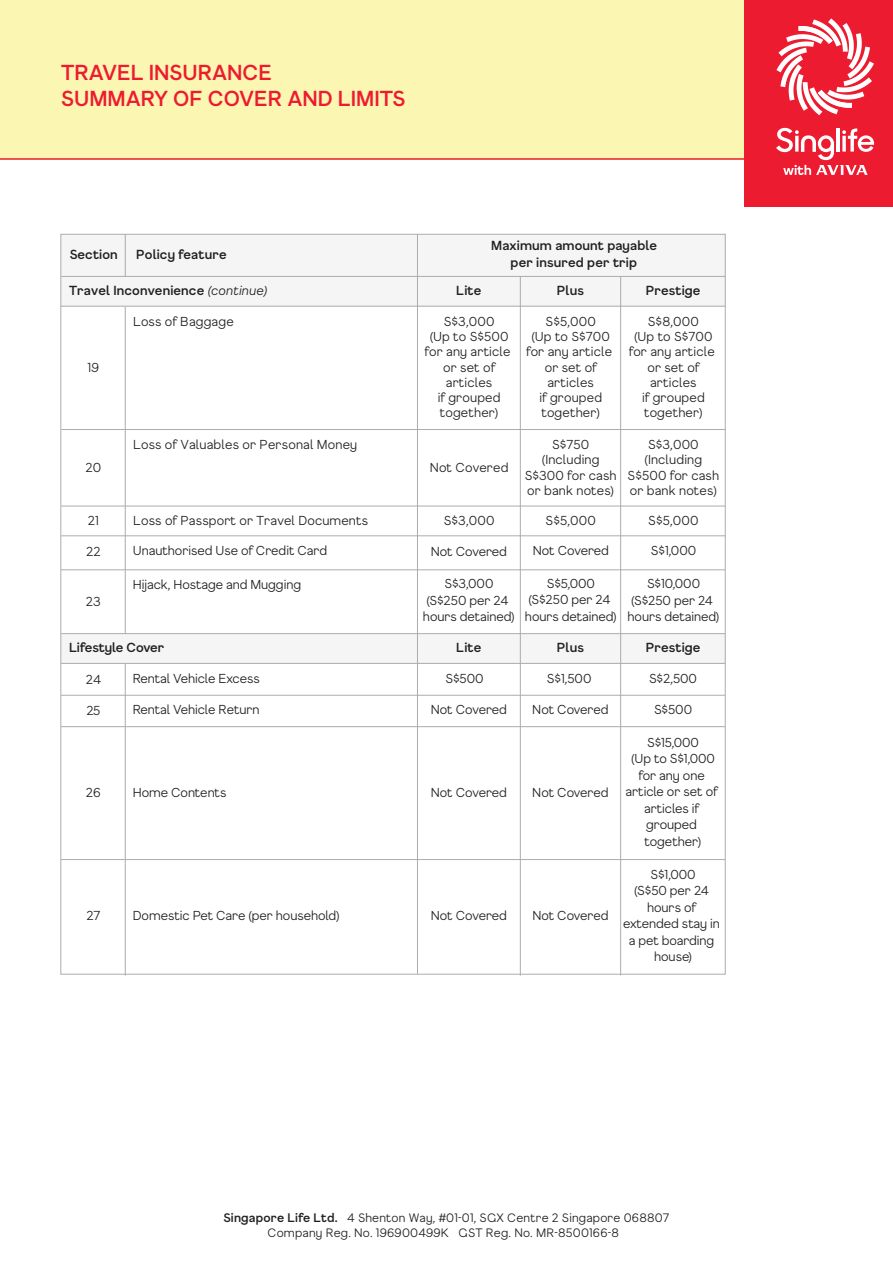
<style>
.page{position:relative;width:893px;height:1263px;background:#fff}
.page>*{position:absolute;margin:0;border:0;box-sizing:border-box;transform-origin:0 0}
.t1{font:500 21px/25.2px "F37 Gruffy";color:#ed1b30}
.t2{font:300 12.75px/15.3px "F37 Gruffy";letter-spacing:-.005em;color:#231f20;text-align:center}
.t3{font:500 12.75px/16.5px "F37 Gruffy";letter-spacing:.01em;color:#231f20;text-align:center}
.t4{font:300 12px/15px "F37 Gruffy";letter-spacing:.015em;color:#231f20;text-align:center}
.s1{font-weight:300;font-style:italic}
.s2{font-weight:500}
</style>
<div class="page">
<hr style="left:125px;top:297px;width:1px;height:679px;background:#afabaa">
<div style="left:61px;top:634px;width:664px;height:29px;background:#f5f5f6"></div>
<hr style="left:61px;top:569px;width:664px;height:1px;background:#afabaa">
<hr style="left:61px;top:633px;width:664px;height:1px;background:#afabaa">
<hr style="left:61px;top:663px;width:664px;height:1px;background:#afabaa">
<div style="left:0;top:0;width:893px;height:160px;background:#fcf6b3"></div>
<div style="left:744px;top:0;width:149px;height:206px;background:#ed1b30"></div>
<svg style="left:776px;top:18px;width:98px;height:97px"></svg>
<svg style="left:776px;top:128px;width:98px;height:47px"></svg>
<hr style="left:0;top:158px;width:760px;height:2px;background:#ed1b30">
<div style="left:61px;top:234px;width:664px;height:72px;background:#f5f5f6"></div>
<hr style="left:125px;top:234px;width:1px;height:43px;background:#aca9a8">
<hr style="left:61px;top:276px;width:664px;height:1px;background:#afabaa">
<hr style="left:620px;top:276px;width:1px;height:699px;background:#afabaa">
<hr style="left:520px;top:276px;width:1px;height:700px;background:#afabaa">
<hr style="left:417px;top:234px;width:1px;height:740px;background:#afabaa">
<hr style="left:61px;top:429px;width:665px;height:1px;background:#afabaa">
<hr style="left:61px;top:506px;width:664px;height:1px;background:#afabaa">
<hr style="left:61px;top:306px;width:665px;height:1px;background:#afabaa">
<hr style="left:61px;top:535px;width:664px;height:1px;background:#afabaa">
<hr style="left:61px;top:695px;width:664px;height:1px;background:#afabaa">
<hr style="left:61px;top:726px;width:664px;height:1px;background:#afabaa">
<hr style="left:61px;top:859px;width:664px;height:1px;background:#afabaa">
<h1 class="t1" style="left:61px;top:60px;width:346px">TRAVEL INSURANCE<br>SUMMARY OF COVER AND LIMITS</h1>
<p class="t3" style="left:70px;top:246px;width:50px">Section</p>
<p class="t3" style="left:136px;top:246px;width:92px">Policy feature</p>
<p class="t3" style="left:491px;top:237px;width:168px">Maximum amount payable per insured per trip</p>
<p class="t3" style="left:69px;top:282px;width:200px">Travel Inconvenience <span class="s1">(continue)</span></p>
<p class="t3" style="left:456px;top:282px;width:27px">Lite</p>
<p class="t3" style="left:557px;top:282px;width:29px">Plus</p>
<p class="t3" style="left:646px;top:282px;width:56px">Prestige</p>
<p class="t2" style="left:87px;top:359px;width:13px">19</p>
<p class="t2" style="left:85px;top:459px;width:17px">20</p>
<p class="t2" style="left:88px;top:513px;width:13px">21</p>
<p class="t2" style="left:133px;top:313px;width:102px">Loss of Baggage</p>
<p class="t2" style="left:424px;top:313px;width:88px">S$3,000<br>(Up to S$500 for any article or set of articles<br>if grouped together)</p>
<p class="t2" style="left:526px;top:313px;width:88px">S$5,000<br>(Up to S$700 for any article or set of articles<br>if grouped together)</p>
<p class="t2" style="left:133px;top:436px;width:226px">Loss of Valuables or Personal Money</p>
<p class="t2" style="left:525px;top:436px;width:94px">S$750 (Including<br>S$300 for cash or bank notes)</p>
<p class="t2" style="left:546px;top:513px;width:52px">S$5,000</p>
<p class="t2" style="left:430px;top:459px;width:80px">Not Covered</p>
<p class="t2" style="left:133px;top:513px;width:237px">Loss of Passport or Travel Documents</p>
<p class="t2" style="left:444px;top:513px;width:52px">S$3,000</p>
<p class="t2" style="left:86px;top:543px;width:16px">22</p>
<p class="t2" style="left:133px;top:543px;width:196px">Unauthorised Use of Credit Card</p>
<p class="t2" style="left:86px;top:593px;width:16px">23</p>
<p class="t2" style="left:133px;top:576px;width:170px">Hijack, Hostage and Mugging</p>
<p class="t2" style="left:431px;top:543px;width:78px">Not Covered</p>
<p class="t2" style="left:423px;top:575px;width:93px;line-height:16.5px">S$3,000 (S$250 per 24 hours detained)</p>
<p class="t2" style="left:533px;top:543px;width:78px">Not Covered</p>
<p class="t2" style="left:525px;top:575px;width:93px;line-height:16.5px">S$5,000<br>(S$250 per 24 hours detained)</p>
<p class="t2" style="left:629px;top:313px;width:88px">S$8,000<br>(Up to S$700 for any article or set of articles<br>if grouped together)</p>
<p class="t2" style="left:628px;top:436px;width:93px">S$3,000 (Including<br>S$500 for cash or bank notes)</p>
<p class="t2" style="left:648px;top:513px;width:52px">S$5,000</p>
<p class="t2" style="left:651px;top:543px;width:47px">S$1,000</p>
<p class="t2" style="left:628px;top:575px;width:93px;line-height:16.5px">S$10,000 (S$250 per 24 hours detained)</p>
<p class="t3" style="left:69px;top:639px;width:97px">Lifestyle Cover</p>
<p class="t3" style="left:456px;top:639px;width:27px">Lite</p>
<p class="t3" style="left:557px;top:639px;width:29px">Plus</p>
<p class="t3" style="left:646px;top:639px;width:56px">Prestige</p>
<p class="t2" style="left:445px;top:670px;width:40px">S$500</p>
<p class="t2" style="left:431px;top:702px;width:78px">Not Covered</p>
<p class="t2" style="left:86px;top:671px;width:17px">24</p>
<p class="t2" style="left:133px;top:670px;width:129px">Rental Vehicle Excess</p>
<p class="t2" style="left:547px;top:670px;width:46px">S$1,500</p>
<p class="t2" style="left:86px;top:702px;width:16px">25</p>
<p class="t2" style="left:532px;top:702px;width:78px">Not Covered</p>
<p class="t2" style="left:133px;top:702px;width:128px">Rental Vehicle Return</p>
<p class="t2" style="left:86px;top:785px;width:17px">26</p>
<p class="t2" style="left:133px;top:784px;width:95px">Home Contents</p>
<p class="t2" style="left:431px;top:785px;width:78px">Not Covered</p>
<p class="t2" style="left:532px;top:785px;width:78px">Not Covered</p>
<p class="t2" style="left:86px;top:907px;width:15px">27</p>
<p class="t2" style="left:133px;top:907px;width:208px">Domestic Pet Care (per household)</p>
<p class="t2" style="left:431px;top:907px;width:78px">Not Covered</p>
<p class="t2" style="left:532px;top:907px;width:78px">Not Covered</p>
<p class="t2" style="left:649px;top:670px;width:50px">S$2,500</p>
<p class="t2" style="left:654px;top:702px;width:40px">S$500</p>
<p class="t2" style="left:626px;top:734px;width:93px;line-height:16.5px">S$15,000<br>(Up to S$1,000 for any one article or set of articles if grouped together)</p>
<p class="t2" style="left:623px;top:865px;width:98px;line-height:16.5px">S$1,000<br>(S$50 per 24 hours of extended stay in a pet boarding house)</p>
<p class="t4" style="left:223px;top:1210px;width:447px"><span class="s2">Singapore Life Ltd.</span> 4 Shenton Way, #01-01, SGX Centre 2 Singapore 068807<br>Company Reg. No. 196900499K GST Reg. No. MR-8500166-8</p>
</div>
